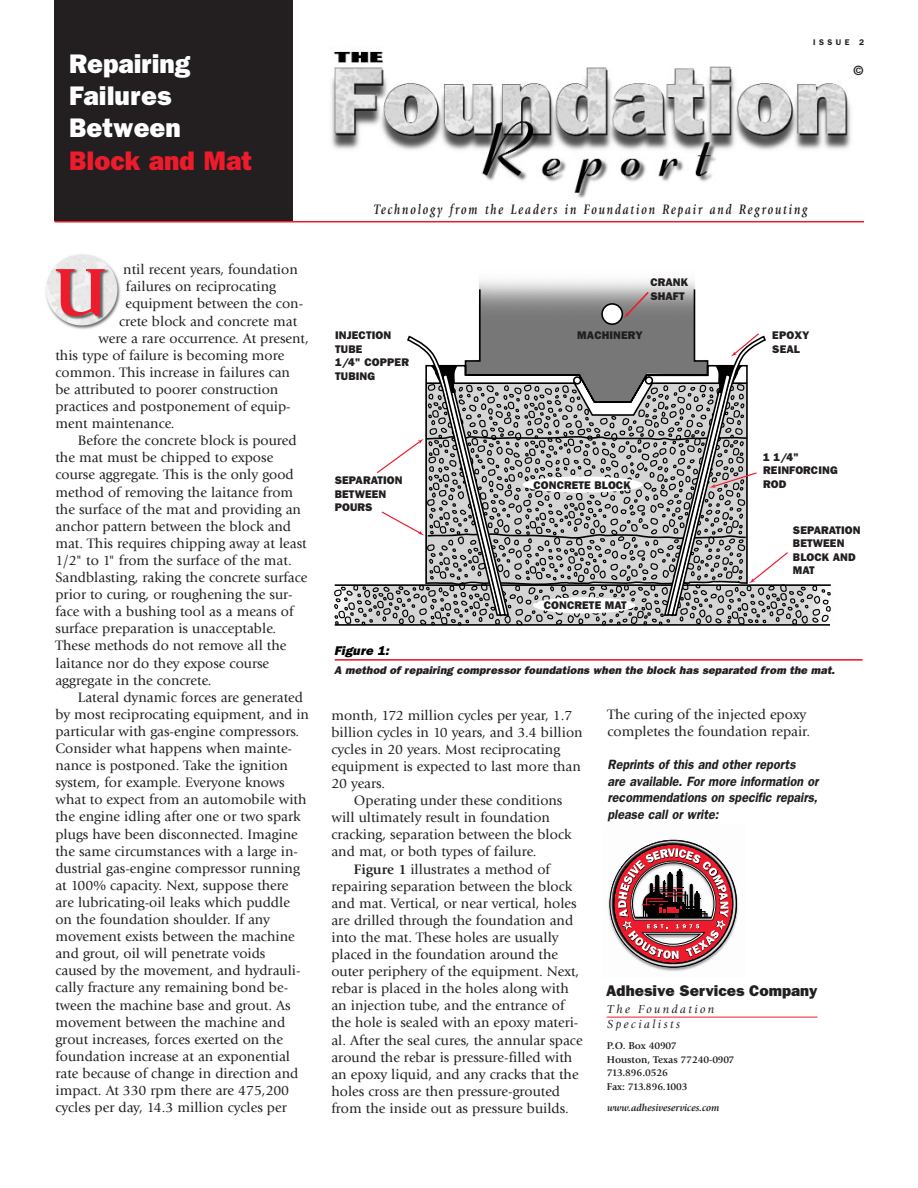
<style>
.page{position:relative;width:918px;height:1188px;background:#fff}
.page>*{position:absolute;margin:0;border:0;box-sizing:border-box;transform-origin:0 0}
.t1{font:700 69.3px "Giovanni";color:#ee1b2c}
.t2{font:800 27px/32.4px "Franklin Gothic";color:#fff}
.t3{font:800 27px "Franklin Gothic";color:#ee1b2c}
.t4{font:800 15.6px "Franklin Gothic";color:#231f20}
.t5{font:14.25px/17.1px "Giovanni";color:#231f20}
.t6{font:italic 700 14.25px "Giovanni";letter-spacing:.16em;color:#231f20;scale:.8 1}
.t7{font:italic 600 13.5px/16.5px "Franklin Gothic";color:#231f20;scale:.92 1}
.t8{font:600 13.5px "Franklin Gothic";color:#231f20}
.t9{font:italic 800 12.75px "Franklin Gothic";color:#000}
.t10{font:italic 12.15px/14.7px "Giovanni";letter-spacing:.2em;color:#231f20}
.t11{font:800 11.1px/13.5px "Franklin Gothic";letter-spacing:.01em;color:#231f20}
.t12{font:italic 800 11.1px "Franklin Gothic";color:#231f20}
.t13{font:700 10.35px/13.8px "Giovanni";letter-spacing:-.005em;color:#231f20}
.t14{font:italic 700 10.35px "Giovanni";color:#231f20}
.t15{font:600 8.25px "Franklin Gothic";letter-spacing:.42em;color:#231f20}
.s1{font-weight:700}
</style>
<div class="page">
<img style="left:331px;top:51px;width:520px;height:147px">
<div style="left:55px;top:0;width:238px;height:221px;background:#231f20"></div>
<hr style="left:55px;top:221px;width:809px;height:1px;background:#ee1b2c">
<svg style="left:478px;top:288px;width:218px;height:44px"></svg>
<svg style="left:624px;top:290px;width:26px;height:28px"></svg>
<svg style="left:334px;top:332px;width:497px;height:294px"></svg>
<div style="left:523px;top:476px;width:120px;height:17px;background:#fff;border-radius:50%"></div>
<hr style="left:335px;top:659px;width:528px;height:2px;background:#ee1b2c">
<div style="left:533px;top:597px;width:102px;height:16px;background:#fff;border-radius:50%"></div>
<img style="left:41px;top:251px;width:83px;height:83px;border-radius:50%">
<hr style="left:607px;top:1017px;width:210px;height:1px;background:#ee1b2c">
<img style="left:608px;top:839px;width:130px;height:132px">
<svg style="left:610px;top:840px;width:127px;height:128px"></svg>
<h2 class="t2" style="left:69px;top:49px;width:123px">Repairing<br>Failures<br>Between</h2>
<h2 class="t3" style="left:69px;top:151px;width:185px">Block and Mat</h2>
<p class="t5" style="left:123px;top:262px;width:176px">ntil recent years, foundation</p>
<p class="t5" style="left:126px;top:279px;width:152px">failures on reciprocating</p>
<p class="t5" style="left:125px;top:296px;width:179px">equipment between the con-</p>
<p class="t5" style="left:119px;top:314px;width:180px">crete block and concrete mat</p>
<p class="t5" style="left:98px;top:331px;width:212px">were a rare occurrence. At present,</p>
<p class="t5" style="left:55px;top:348px;width:230px">this type of failure is becoming more</p>
<p class="t5" style="left:55px;top:365px;width:236px">common. This increase in failures can</p>
<p class="t5" style="left:55px;top:382px;width:224px">be attributed to poorer construction</p>
<p class="t5" style="left:55px;top:399px;width:237px">practices and postponement of equip-</p>
<p class="t5" style="left:55px;top:416px;width:121px">ment maintenance.</p>
<p class="t5" style="left:78px;top:433px;width:220px">Before the concrete block is poured</p>
<p class="t5" style="left:55px;top:450px;width:219px">the mat must be chipped to expose</p>
<p class="t5" style="left:55px;top:467px;width:240px">course aggregate. This is the only good</p>
<p class="t5" style="left:55px;top:485px;width:239px">method of removing the laitance from</p>
<p class="t5" style="left:55px;top:502px;width:247px">the surface of the mat and providing an</p>
<p class="t5" style="left:55px;top:519px;width:237px">anchor pattern between the block and</p>
<p class="t5" style="left:55px;top:536px;width:253px">mat. This requires chipping away at least</p>
<p class="t5" style="left:55px;top:553px;width:238px">1/2" to 1" from the surface of the mat.</p>
<p class="t5" style="left:55px;top:570px;width:253px">Sandblasting, raking the concrete surface</p>
<p class="t5" style="left:55px;top:587px;width:239px">prior to curing, or roughening the sur-</p>
<p class="t5" style="left:55px;top:604px;width:240px">face with a bushing tool as a means of</p>
<p class="t5" style="left:55px;top:621px;width:222px">surface preparation is unacceptable.</p>
<p class="t5" style="left:55px;top:638px;width:233px">These methods do not remove all the</p>
<p class="t5" style="left:55px;top:656px;width:215px">laitance nor do they expose course</p>
<p class="t5" style="left:55px;top:673px;width:158px">aggregate in the concrete.</p>
<p class="t5" style="left:78px;top:690px;width:226px">Lateral dynamic forces are generated</p>
<p class="t5" style="left:55px;top:707px;width:255px">by most reciprocating equipment, and in</p>
<p class="t5" style="left:55px;top:724px;width:245px">particular with gas-engine compressors.</p>
<p class="t5" style="left:55px;top:741px;width:238px">Consider what happens when mainte-</p>
<p class="t5" style="left:55px;top:758px;width:234px">nance is postponed. Take the ignition</p>
<p class="t5" style="left:55px;top:775px;width:231px">system, for example. Everyone knows</p>
<p class="t5" style="left:55px;top:792px;width:253px">what to expect from an automobile with</p>
<p class="t5" style="left:55px;top:809px;width:247px">the engine idling after one or two spark</p>
<p class="t5" style="left:55px;top:827px;width:244px">plugs have been disconnected. Imagine</p>
<p class="t5" style="left:55px;top:844px;width:244px">the same circumstances with a large in-</p>
<p class="t5" style="left:55px;top:861px;width:246px">dustrial gas-engine compressor running</p>
<p class="t5" style="left:55px;top:878px;width:235px">at 100% capacity. Next, suppose there</p>
<p class="t5" style="left:55px;top:895px;width:236px">are lubricating-oil leaks which puddle</p>
<p class="t5" style="left:55px;top:912px;width:216px">on the foundation shoulder. If any</p>
<p class="t5" style="left:55px;top:929px;width:241px">movement exists between the machine</p>
<p class="t5" style="left:55px;top:946px;width:212px">and grout, oil will penetrate voids</p>
<p class="t5" style="left:55px;top:963px;width:247px">caused by the movement, and hydrauli-</p>
<p class="t5" style="left:55px;top:980px;width:234px">cally fracture any remaining bond be-</p>
<p class="t5" style="left:55px;top:998px;width:237px">tween the machine base and grout. As</p>
<p class="t5" style="left:55px;top:1015px;width:231px">movement between the machine and</p>
<p class="t5" style="left:55px;top:1032px;width:229px">grout increases, forces exerted on the</p>
<p class="t5" style="left:55px;top:1049px;width:236px">foundation increase at an exponential</p>
<p class="t5" style="left:55px;top:1066px;width:244px">rate because of change in direction and</p>
<p class="t5" style="left:55px;top:1083px;width:235px">impact. At 330 rpm there are 475,200</p>
<p class="t5" style="left:55px;top:1100px;width:233px">cycles per day, 14.3 million cycles per</p>
<h1 class="t1" style="left:54px;top:265px;width:54px">U</h1>
<p class="t15" style="left:813px;top:40px;width:53px">ISSUE 2</p>
<p class="t8" style="left:854px;top:65px;width:11px">©</p>
<p class="t6" style="left:374px;top:204px;width:544px">Technology from the Leaders in Foundation Repair and Regrouting</p>
<p class="t11" style="left:335px;top:330px;width:75px">INJECTION<br>TUBE<br>1/4" COPPER<br>TUBING</p>
<p class="t11" style="left:335px;top:474px;width:69px">SEPARATION<br>BETWEEN<br>POURS</p>
<p class="t11" style="left:650px;top:277px;width:39px">CRANK<br>SHAFT</p>
<p class="t11" style="left:577px;top:330px;width:67px">MACHINERY</p>
<p class="t11" style="left:772px;top:330px;width:39px">EPOXY<br>SEAL</p>
<p class="t11" style="left:763px;top:451px;width:76px">1 1/4"<br>REINFORCING</p>
<p class="t11" style="left:533px;top:479px;width:99px">CONCRETE BLOCK</p>
<p class="t11" style="left:763px;top:478px;width:25px">ROD</p>
<p class="t11" style="left:544px;top:600px;width:84px">CONCRETE MAT</p>
<p class="t11" style="left:793px;top:524px;width:69px">SEPARATION<br>BETWEEN<br>BLOCK AND<br>MAT</p>
<p class="t9" style="left:334px;top:646px;width:58px">Figure 1:</p>
<p class="t12" style="left:334px;top:666px;width:504px">A method of repairing compressor foundations when the block has separated from the mat.</p>
<p class="t5" style="left:331px;top:708px;width:253px">month, 172 million cycles per year, 1.7 billion cycles in 10 years, and 3.4 billion cycles in 20 years. Most reciprocating equipment is expected to last more than 20 years.</p>
<p class="t5" style="left:354px;top:793px;width:210px">Operating under these conditions</p>
<p class="t5" style="left:331px;top:810px;width:220px">will ultimately result in foundation</p>
<p class="t5" style="left:331px;top:827px;width:242px">cracking, separation between the block</p>
<p class="t5" style="left:331px;top:844px;width:207px">and mat, or both types of failure.</p>
<p class="t5" style="left:354px;top:862px;width:198px"><span class="s1">Figure 1</span> illustrates a method of</p>
<p class="t5" style="left:331px;top:879px;width:242px">repairing separation between the block</p>
<p class="t5" style="left:331px;top:896px;width:247px">and mat. Vertical, or near vertical, holes</p>
<p class="t5" style="left:331px;top:913px;width:243px">are drilled through the foundation and</p>
<p class="t5" style="left:331px;top:930px;width:229px">into the mat. These holes are usually</p>
<p class="t5" style="left:331px;top:947px;width:228px">placed in the foundation around the</p>
<p class="t5" style="left:331px;top:964px;width:249px">outer periphery of the equipment. Next,</p>
<p class="t5" style="left:331px;top:981px;width:239px">rebar is placed in the holes along with</p>
<p class="t5" style="left:331px;top:998px;width:235px">an injection tube, and the entrance of</p>
<p class="t5" style="left:331px;top:1015px;width:248px">the hole is sealed with an epoxy materi-</p>
<p class="t5" style="left:331px;top:1033px;width:253px">al. After the seal cures, the annular space</p>
<p class="t5" style="left:331px;top:1050px;width:242px">around the rebar is pressure-filled with</p>
<p class="t5" style="left:331px;top:1067px;width:249px">an epoxy liquid, and any cracks that the</p>
<p class="t5" style="left:331px;top:1084px;width:230px">holes cross are then pressure-grouted</p>
<p class="t5" style="left:331px;top:1101px;width:239px">from the inside out as pressure builds.</p>
<p class="t5" style="left:607px;top:707px;width:204px">The curing of the injected epoxy completes the foundation repair.</p>
<p class="t7" style="left:607px;top:758px;width:233px">Reprints of this and other reports are available. For more information or recommendations on specific repairs, please call or write:</p>
<p class="t4" style="left:606px;top:985px;width:213px">Adhesive Services Company</p>
<p class="t10" style="left:607px;top:1003px;width:109px">The Foundation<br>Specialists</p>
<p class="t13" style="left:607px;top:1039px;width:129px">P.O. Box 40907<br>Houston, Texas 77240-0907<br>713.896.0526<br>Fax: 713.896.1003</p>
<p class="t14" style="left:607px;top:1104px;width:114px">www.adhesiveservices.com</p>
</div>
